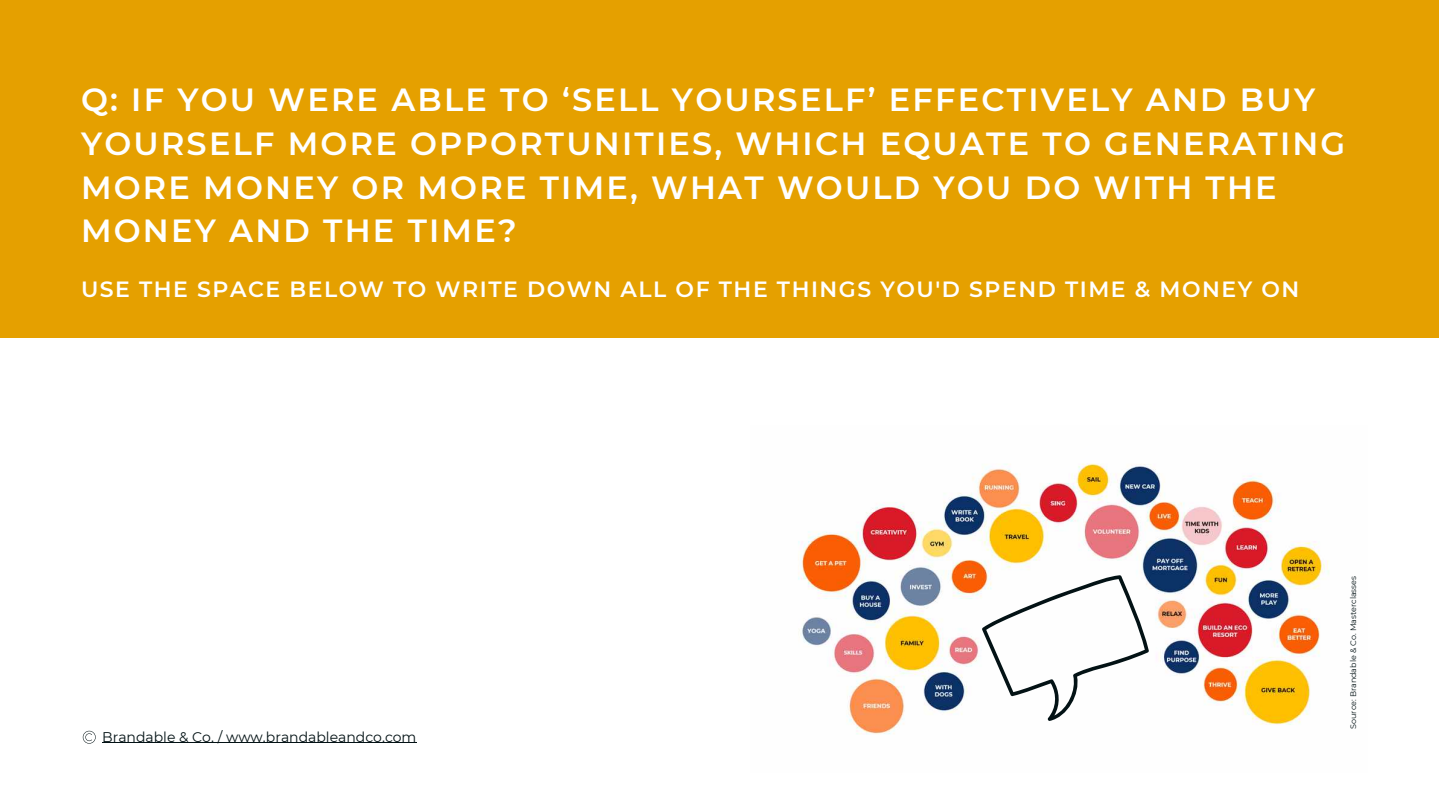
<style>
.page{position:relative;width:1440px;height:810px;background:#fff}
.page>*{position:absolute;margin:0;border:0;box-sizing:border-box;transform-origin:0 0}
.t1{font:600 32px/43.7px "Montserrat";letter-spacing:.07em;color:#fff}
.t2{font:600 22px "Montserrat";letter-spacing:.07em;color:#fff}
.t3{font:14px "Montserrat";color:#031215}
.t4{font:8px "Montserrat";color:#031215}
</style>
<div class="page">
<div style="left:0;top:0;width:1439px;height:337px;background:#e5a000"></div>
<hr style="left:102px;top:743px;width:314px;height:1px;background:#031215">
<svg style="left:83px;top:731px;width:13px;height:13px"></svg>
<img style="left:798px;top:463px;width:531px;height:272px">
<svg style="left:981px;top:567px;width:183px;height:167px"></svg>
<p class="t1" style="left:81px;top:78px;width:1266px">Q: IF YOU WERE ABLE TO ‘SELL YOURSELF’ EFFECTIVELY AND BUY YOURSELF MORE OPPORTUNITIES, WHICH EQUATE TO GENERATING MORE MONEY OR MORE TIME, WHAT WOULD YOU DO WITH THE MONEY AND THE TIME?</p>
<p class="t2" style="left:81px;top:276px;width:1220px">USE THE SPACE BELOW TO WRITE DOWN ALL OF THE THINGS YOU'D SPEND TIME &amp; MONEY ON</p>
<p class="t3" style="left:102px;top:728px;width:316px">Brandable &amp; Co. / www.brandableandco.com</p>
<p class="t4" style="left:1349px;top:729px;width:155px;rotate:-90deg">Source: Brandable &amp; Co. Masterclasses</p>
</div>
